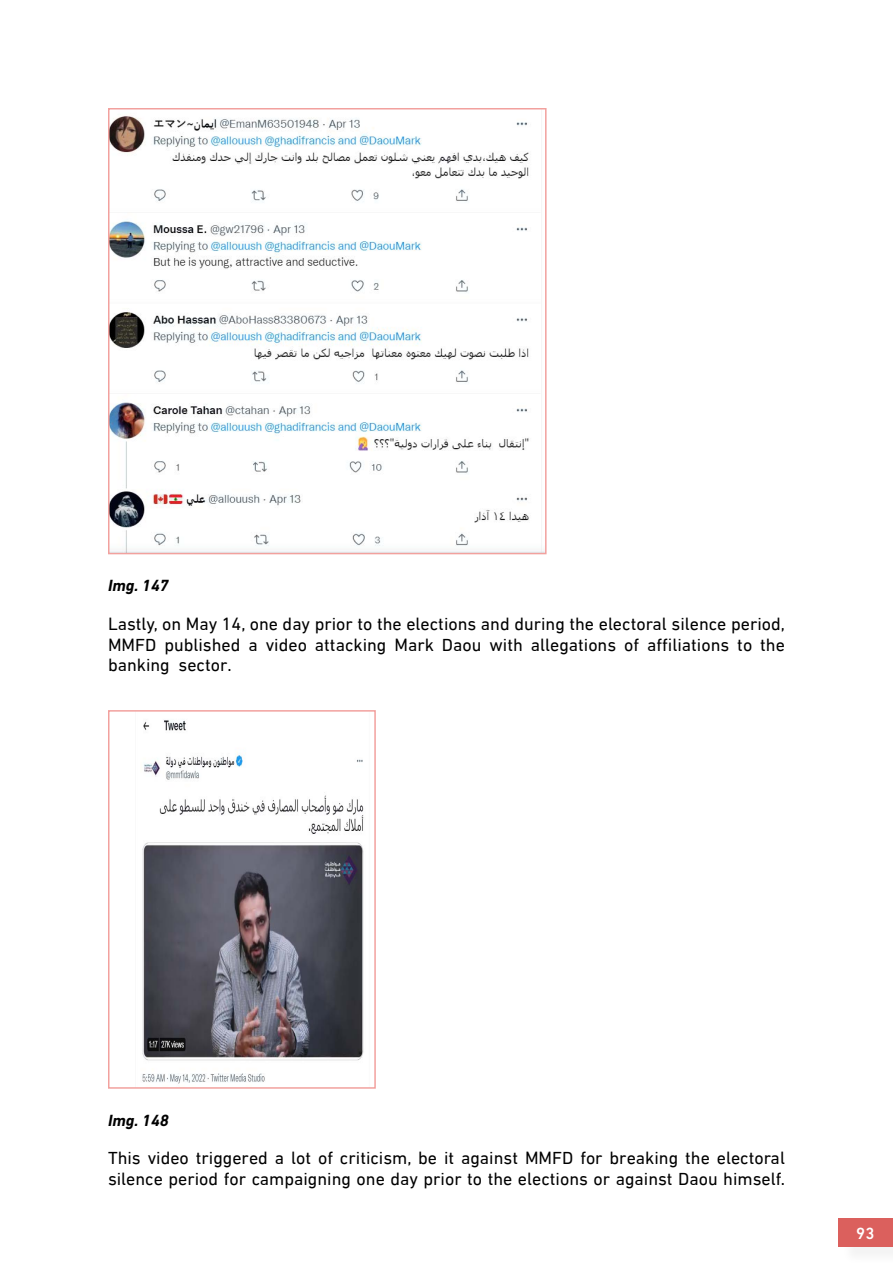
<style>
.page{position:relative;width:893px;height:1263px;background:#fff}
.page>*{position:absolute;margin:0;border:0;box-sizing:border-box;transform-origin:0 0}
.t1{font:18px/20.7px "DIN Next LTW23";color:#000}
.t2{font:italic 700 16.5px "DIN Next LT Pro";color:#000}
.t3{font:500 16.5px "DIN Next LT Pro";color:#fff}
</style>
<div class="page">
<div style="left:841px;top:1221px;width:52px;height:42px;background:#f8f8f8"></div>
<div style="left:839px;top:1218px;width:54px;height:29px;background:#db605d"></div>
<img style="left:111px;top:116px;width:431px;height:435px">
<div style="left:108px;top:108px;width:439px;height:446px;border:2px solid #f2a19e"></div>
<img style="left:142px;top:720px;width:222px;height:364px">
<div style="left:108px;top:710px;width:268px;height:379px;border:2px solid #f2a19e"></div>
<p class="t2" style="left:108px;top:576px;width:62px">Img. 147</p>
<p class="t1" style="left:108px;top:613px;width:678px">Lastly, on May 14, one day prior to the elections and during the electoral silence period,</p>
<p class="t1" style="left:108px;top:634px;width:678px">MMFD published a video attacking Mark Daou with allegations of affiliations to the</p>
<p class="t1" style="left:179px;top:655px;width:55px">sector.</p>
<p class="t1" style="left:108px;top:655px;width:63px">banking</p>
<p class="t2" style="left:108px;top:1110px;width:62px">Img. 148</p>
<p class="t1" style="left:108px;top:1148px;width:678px">This video triggered a lot of criticism, be it against MMFD for breaking the electoral silence period for campaigning one day prior to the elections or against Daou himself.</p>
<p class="t3" style="left:856px;top:1223px;width:20px">93</p>
</div>
